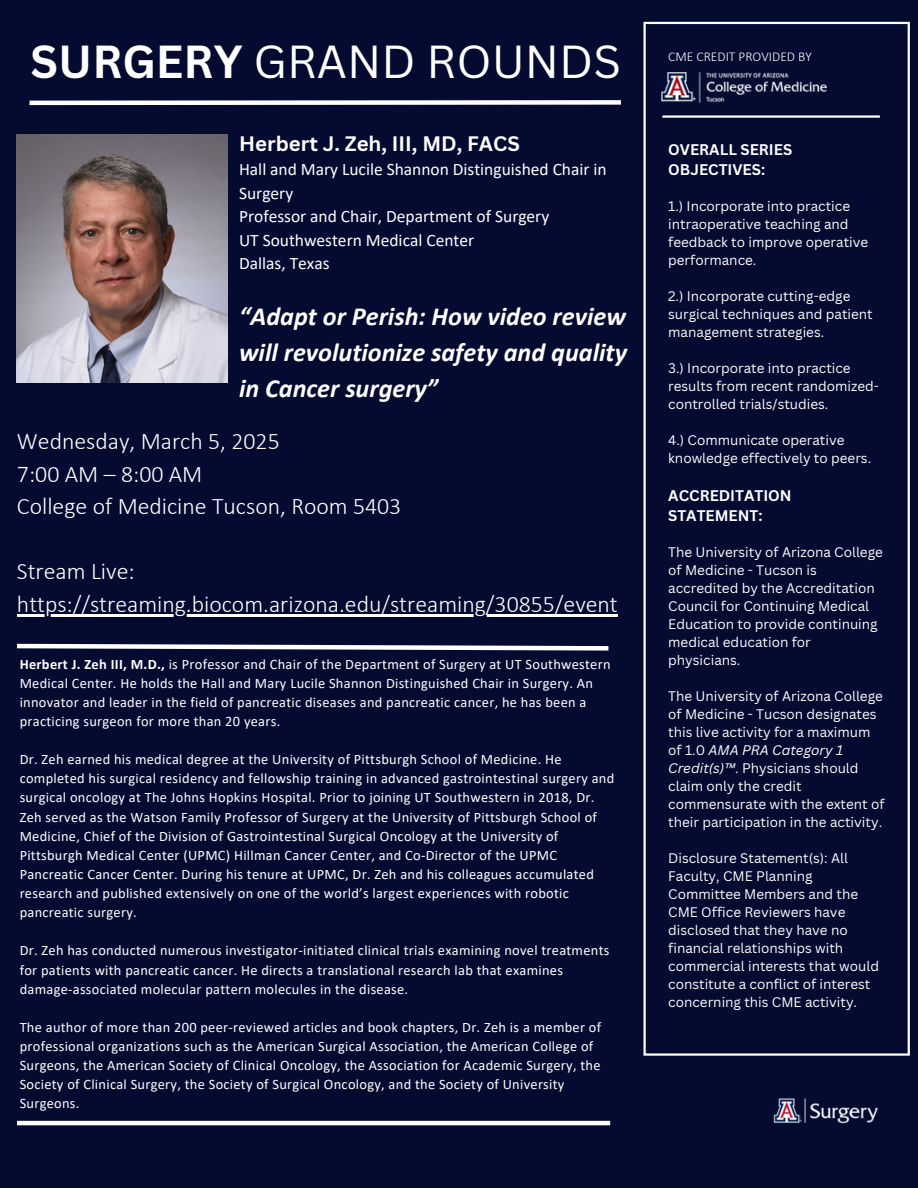
<style>
.page{position:relative;width:918px;height:1188px;background:#050a30}
.page>*{position:absolute;margin:0;border:0;box-sizing:border-box;transform-origin:0 0}
.t1{font:45px "Canva Sans";color:#fff}
.t2{font:italic 700 26.25px/36px "Calibri";color:#fff;text-align:justify}
.t3{font:300 23.85px/32.7px "Calibri";color:#fff}
.t4{font:700 20.4px "Canva Sans";color:#fff}
.t5{font:17.4px/23.7px "Calibri";color:#fff}
.t6{font:700 15px/20.2px "Canva Sans";color:#fff}
.t7{font:14.4px/19.2px "Calibri";letter-spacing:.02em;color:#fff}
.t8{font:13.5px/18px "Canva Sans";color:#fff}
.t9{font:300 13.5px "Calibri";color:#fff}
.s1{font-weight:700}
.s2{font-style:italic}
</style>
<div class="page">
<hr style="left:643px;top:24px;width:3px;height:1029px;background:#fff">
<hr style="left:908px;top:24px;width:2px;height:1029px;background:#fff">
<hr style="left:643px;top:22px;width:267px;height:2px;background:#fff">
<hr style="left:643px;top:1053px;width:267px;height:3px;background:#fff">
<img style="left:773px;top:1098px;width:105px;height:25px">
<img style="left:661px;top:72px;width:166px;height:31px">
<svg style="left:29px;top:100px;width:592px;height:6px"></svg>
<hr style="left:17px;top:1121px;width:593px;height:4px;background:#fff">
<hr style="left:662px;top:115px;width:218px;height:3px;background:#fff">
<svg style="left:17px;top:643px;width:592px;height:8px"></svg>
<img style="left:17px;top:135px;width:210px;height:247px">
<hr style="left:17px;top:614px;width:601px;height:3px;background:#fff">
<p class="t1" style="left:31px;top:30px;width:592px"><span class="s1">SURGERY</span> GRAND ROUNDS</p>
<p class="t4" style="left:239px;top:130px;width:282px">Herbert J. Zeh, III, MD, FACS</p>
<p class="t5" style="left:239px;top:159px;width:369px">Hall and Mary Lucile Shannon Distinguished Chair in<br>Surgery<br>Professor and Chair, Department of Surgery<br>UT Southwestern Medical Center<br>Dallas, Texas</p>
<p class="t2" style="left:239px;top:300px;width:389px">“Adapt or Perish: How video review will revolutionize safety and quality in Cancer surgery”</p>
<p class="t3" style="left:17px;top:427px;width:386px">Wednesday, March 5, 2025<br>7:00 AM – 8:00 AM<br>College of Medicine Tucson, Room 5403</p>
<p class="t3" style="left:17px;top:557px;width:119px">Stream Live:</p>
<p class="t3" style="left:17px;top:590px;width:602px">https://streaming.biocom.arizona.edu/streaming/30855/event</p>
<p class="t7" style="left:20px;top:655px;width:592px"><span class="s1">Herbert J. Zeh III, M.D.,</span> is Professor and Chair of the Department of Surgery at UT Southwestern Medical Center. He holds the Hall and Mary Lucile Shannon Distinguished Chair in Surgery. An innovator and leader in the field of pancreatic diseases and pancreatic cancer, he has been a practicing surgeon for more than 20 years.</p>
<p class="t7" style="left:20px;top:751px;width:596px">Dr. Zeh earned his medical degree at the University of Pittsburgh School of Medicine. He completed his surgical residency and fellowship training in advanced gastrointestinal surgery and surgical oncology at The Johns Hopkins Hospital. Prior to joining UT Southwestern in 2018, Dr.<br>Zeh served as the Watson Family Professor of Surgery at the University of Pittsburgh School of Medicine, Chief of the Division of Gastrointestinal Surgical Oncology at the University of Pittsburgh Medical Center (UPMC) Hillman Cancer Center, and Co-Director of the UPMC Pancreatic Cancer Center. During his tenure at UPMC, Dr. Zeh and his colleagues accumulated research and published extensively on one of the world’s largest experiences with robotic pancreatic surgery.</p>
<p class="t7" style="left:20px;top:942px;width:591px">Dr. Zeh has conducted numerous investigator-initiated clinical trials examining novel treatments for patients with pancreatic cancer. He directs a translational research lab that examines damage-associated molecular pattern molecules in the disease.</p>
<p class="t7" style="left:20px;top:1019px;width:583px">The author of more than 200 peer-reviewed articles and book chapters, Dr. Zeh is a member of professional organizations such as the American Surgical Association, the American College of Surgeons, the American Society of Clinical Oncology, the Association for Academic Surgery, the Society of Clinical Surgery, the Society of Surgical Oncology, and the Society of University Surgeons.</p>
<h1 class="t9" style="left:668px;top:51px;width:145px">CME CREDIT PROVIDED BY</h1>
<p class="t6" style="left:668px;top:139px;width:126px">OVERALL SERIES<br>OBJECTIVES:</p>
<h4 class="t8" style="left:668px;top:197px;width:202px">1.) Incorporate into practice intraoperative teaching and feedback to improve operative performance.</h4>
<h2 class="t8" style="left:668px;top:287px;width:206px">2.) Incorporate cutting-edge surgical techniques and patient management strategies.</h2>
<h3 class="t8" style="left:668px;top:359px;width:212px">3.) Incorporate into practice results from recent randomized&shy;controlled trials/studies.</h3>
<h3 class="t8" style="left:668px;top:431px;width:204px">4.) Communicate operative knowledge effectively to peers.</h3>
<p class="t6" style="left:668px;top:485px;width:125px">ACCREDITATION<br>STATEMENT:</p>
<p class="t8" style="left:668px;top:543px;width:216px">The University of Arizona College of Medicine - Tucson is accredited by the Accreditation<br>Council for Continuing Medical<br>Education to provide continuing medical education for physicians.</p>
<p class="t8" style="left:668px;top:687px;width:218px">The University of Arizona College of Medicine - Tucson designates this live activity for a maximum of 1.0 <span class="s2">AMA PRA Category 1<br>Credit(s)™</span>. Physicians should claim only the credit commensurate with the extent of their participation in the activity.</p>
<p class="t8" style="left:668px;top:849px;width:212px">Disclosure Statement(s): All<br>Faculty, CME Planning<br>Committee Members and the<br>CME Office Reviewers have disclosed that they have no financial relationships with commercial interests that would constitute a conflict of interest concerning this CME activity.</p>
</div>
